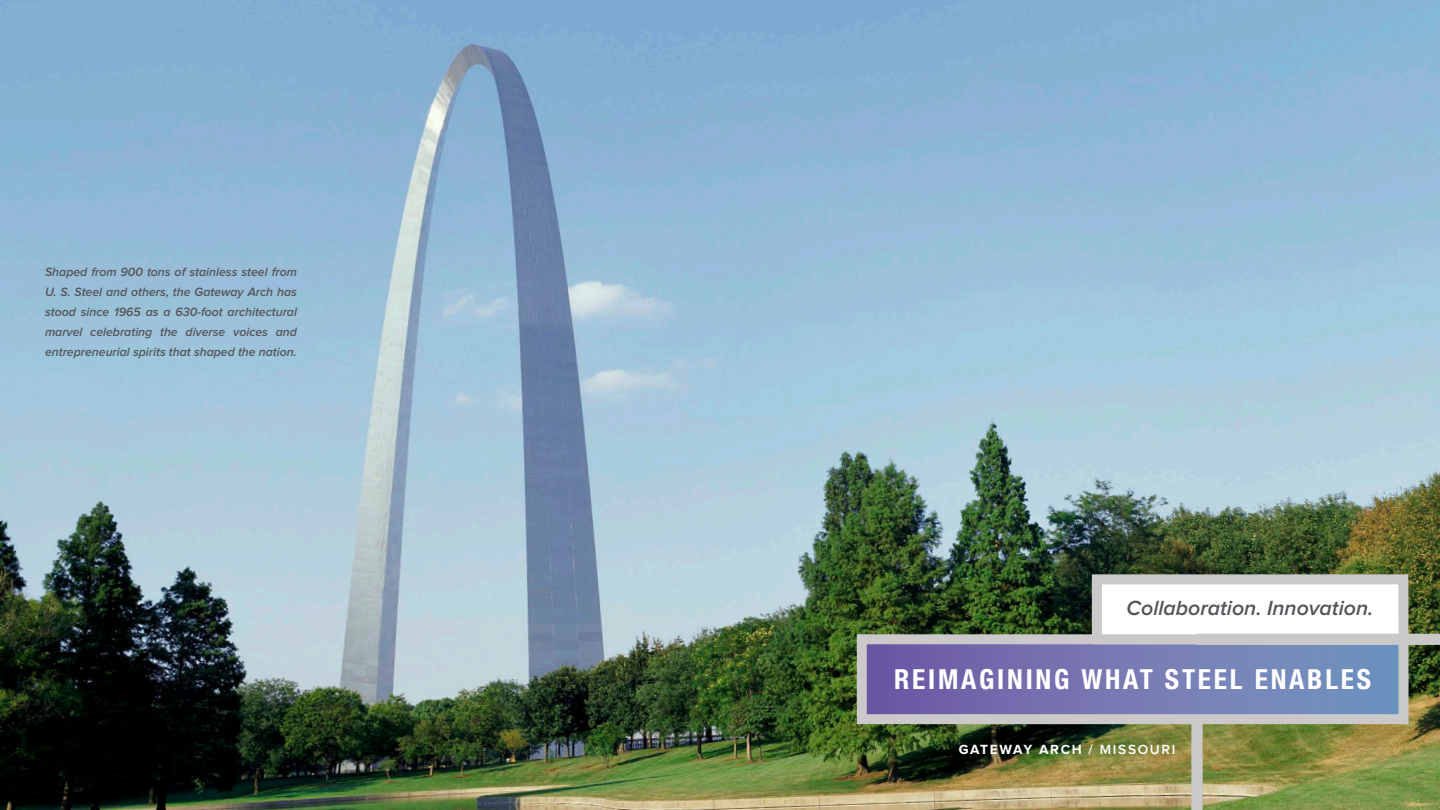
<style>
.page{position:relative;width:1440px;height:810px;background:#fff}
.page>*{position:absolute;margin:0;border:0;box-sizing:border-box;transform-origin:0 0}
.t1{font:700 condensed 27.5px "Helvetica Neue Condensed";letter-spacing:.1em;color:#fff}
.t2{font:italic 600 21.25px "Proxima Nova";color:#54555a}
.t3{font:700 13.75px "Proxima Nova";letter-spacing:.12em;color:#fff}
.breaker_caption{font:italic 600 12.5px/20px "Proxima Nova";color:#54555a;text-align:justify}
.s1{font-weight:600}
</style>
<div class="page">
<img style="left:0;top:0;width:1440px;height:810px">
<div style="left:862px;top:639px;width:542px;height:80px;background:linear-gradient(to right,#7159a5,#7598c1)"></div>
<div style="left:857px;top:634px;width:552px;height:90px;border:10px solid #cac8c8"></div>
<div style="left:1097px;top:579px;width:307px;height:60px;background:#fff"></div>
<div style="left:1092px;top:574px;width:317px;height:70px;border:10px solid #cac8c8"></div>
<div style="left:1197px;top:634px;width:243px;height:11px;background:#cac8c8"></div>
<div style="left:1191px;top:720px;width:12px;height:90px;background:#cac8c8"></div>
<p class="breaker_caption" style="left:45px;top:263px;width:254px">Shaped from 900 tons of stainless steel from U. S. Steel and others, the Gateway Arch has stood since 1965 as a 630-foot architectural marvel celebrating the diverse voices and entrepreneurial spirits that shaped the nation.</p>
<p class="t2" style="left:1127px;top:598px;width:248px">Collaboration. Innovation.</p>
<p class="t1" style="left:894px;top:663px;width:478px">REIMAGINING WHAT STEEL ENABLES</p>
<p class="t3" style="left:959px;top:743px;width:218px">GATEWAY ARCH <span class="s1">/ MISSOURI</span></p>
</div>
